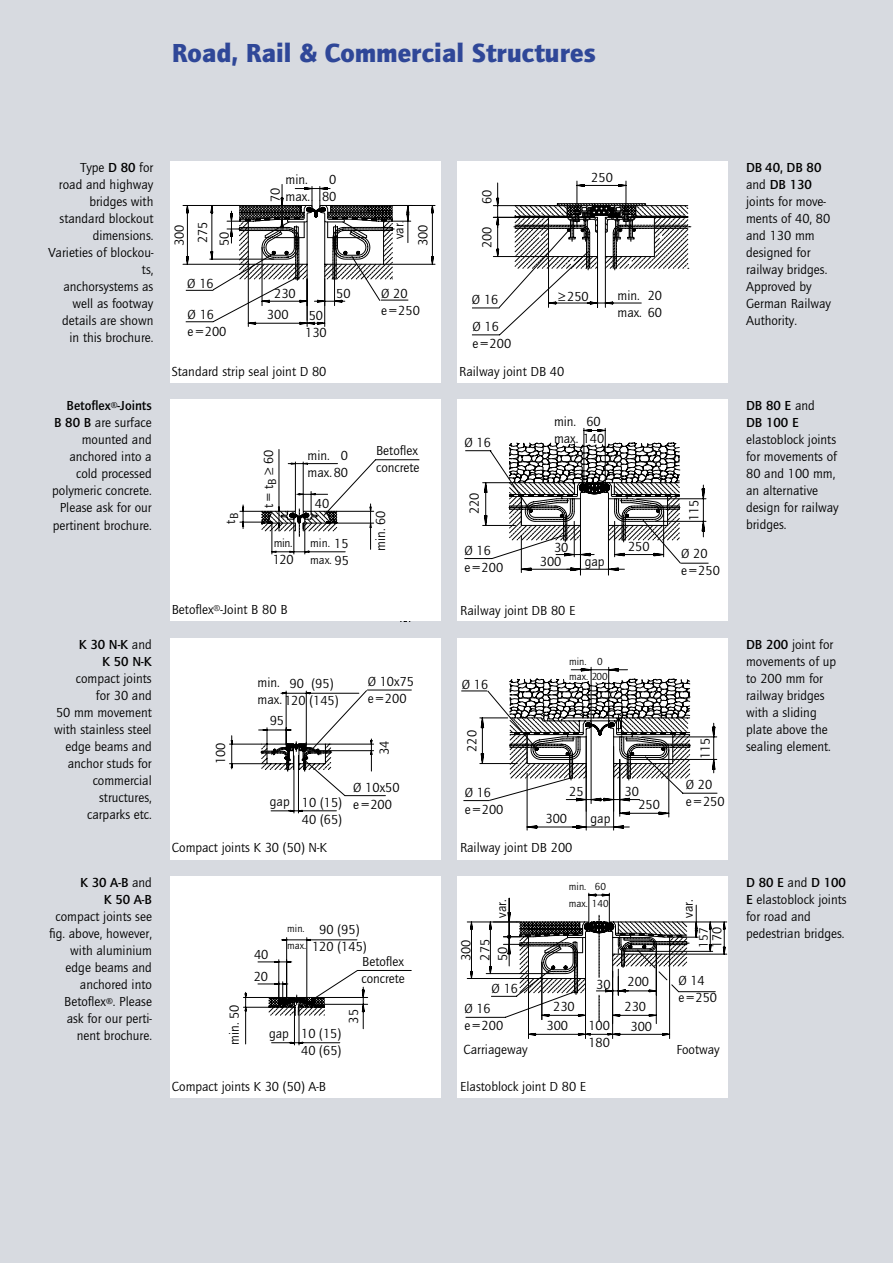
<style>
.page{position:relative;width:893px;height:1263px;background:#fff}
.page>*{position:absolute;margin:0;border:0;box-sizing:border-box;transform-origin:0 0}
.t1{font:900 27px "Quay Itc T";color:#2f4798}
.t2{font:13.5px/17px "Quay Itc T";color:#000}
.t3{font:700 13.5px/17px "Quay Itc T";color:#000;text-align:right}
.t4{font:12.75px "Quay Itc T";color:#000}
.t5{font:12px/17px "Quay Itc T";color:#000}
.t6{font:10.5px/17px "Quay Itc T";color:#000}
.s1{font-weight:700}
.s2{font-weight:400}
.s3{font-size:9.6px}
</style>
<div class="page">
<div style="left:0;top:0;width:892px;height:1263px;background:#d7dae0"></div>
<div style="left:170px;top:638px;width:270px;height:221px;background:#fff"></div>
<div style="left:457px;top:638px;width:270px;height:221px;background:#fff"></div>
<div style="left:170px;top:876px;width:270px;height:221px;background:#fff"></div>
<svg style="left:243px;top:937px;width:168px;height:108px"></svg>
<div style="left:457px;top:876px;width:270px;height:221px;background:#fff"></div>
<div style="left:170px;top:400px;width:270px;height:221px;background:#fff"></div>
<div style="left:457px;top:400px;width:270px;height:221px;background:#fff"></div>
<div style="left:457px;top:162px;width:270px;height:221px;background:#fff"></div>
<div style="left:170px;top:162px;width:270px;height:221px;background:#fff"></div>
<svg style="left:183px;top:181px;width:508px;height:155px"></svg>
<svg style="left:464px;top:428px;width:245px;height:147px"></svg>
<svg style="left:239px;top:449px;width:181px;height:106px"></svg>
<svg style="left:461px;top:667px;width:266px;height:372px"></svg>
<svg style="left:229px;top:690px;width:183px;height:123px"></svg>
<h1 class="t1" style="left:172px;top:43px;width:426px">Road, Rail &amp; Commercial Structures</h1>
<p class="t2" style="left:48px;top:161px;width:106px;text-align:right">Type <span class="s1">D 80</span> for<br>road and highway bridges with standard blockout dimensions.<br>Varieties of blockou&shy;ts,<br>anchorsystems as well as footway details are shown<br>in this brochure.</p>
<p class="t2" style="left:52px;top:399px;width:101px;text-align:right"><span class="s1">Betoflex</span><sup>®</sup><span class="s1">-Joints<br>B 80 B</span> are surface mounted and anchored into a cold processed polymeric concrete.<br>Please ask for our pertinent brochure.</p>
<p class="t3" style="left:79px;top:637px;width:74px">K 30 N-K <span class="s2">and<br></span>K 50 N-K</p>
<p class="t2" style="left:54px;top:671px;width:99px;text-align:right">compact joints<br>for 30 and<br>50 mm movement with stainless steel edge beams and anchor studs for commercial structures, carparks etc.</p>
<p class="t3" style="left:80px;top:875px;width:73px">K 30 A-B <span class="s2">and<br></span>K 50 A-B</p>
<p class="t2" style="left:49px;top:909px;width:104px;text-align:right">compact joints see fig. above, however, with aluminium edge beams and anchored into<br>Betoflex<sup>®</sup>. Please ask for our perti&shy;nent brochure.</p>
<p class="t2" style="left:285px;top:173px;width:26px">min. max.</p>
<p class="t2" style="left:322px;top:173px;width:16px;text-align:center">0<br>80</p>
<p class="t2" style="left:268px;top:202px;width:16px;rotate:-90deg">70</p>
<p class="t2" style="left:169px;top:246px;width:26px;line-height:23.5px;rotate:-90deg">300<br>275</p>
<p class="t2" style="left:392px;top:239px;width:19px;rotate:-90deg">var<span class="s3">.</span></p>
<p class="t2" style="left:217px;top:246px;width:16px;rotate:-90deg">50</p>
<p class="t2" style="left:416px;top:246px;width:23px;rotate:-90deg">300</p>
<p class="t2" style="left:187px;top:277px;width:28px">Ø 16</p>
<p class="t2" style="left:188px;top:308px;width:40px">Ø 16 e=200</p>
<p class="t2" style="left:267px;top:284px;width:30px;line-height:21.8px;text-align:center">230<br>300</p>
<p class="t2" style="left:336px;top:286px;width:16px">50</p>
<p class="t2" style="left:305px;top:309px;width:23px">50<br>130</p>
<p class="t2" style="left:172px;top:365px;width:156px">Standard strip seal joint D 80</p>
<p class="t2" style="left:381px;top:286px;width:40px">Ø 20 e=250</p>
<p class="t2" style="left:223px;top:524px;width:12px;rotate:-90deg">t<sub>B</sub></p>
<p class="t2" style="left:262px;top:508px;width:60px;rotate:-90deg">t = t<sub>B</sub> ≥ 60</p>
<p class="t2" style="left:376px;top:444px;width:45px">Betoflex concrete</p>
<p class="t2" style="left:307px;top:448px;width:42px">min. max.80</p>
<p class="t2" style="left:341px;top:449px;width:9px">0</p>
<p class="t2" style="left:315px;top:496px;width:16px">40</p>
<p class="t5" style="left:310px;top:536px;width:23px">min. max.</p>
<p class="t2" style="left:334px;top:536px;width:16px">15<br>95</p>
<p class="t2" style="left:373px;top:551px;width:42px;rotate:-90deg">min. 60</p>
<p class="t5" style="left:274px;top:536px;width:20px">min.</p>
<p class="t2" style="left:273px;top:552px;width:22px">120</p>
<p class="t2" style="left:172px;top:603px;width:117px">Betoflex<sup>®</sup>-Joint B 80 B</p>
<p class="t2" style="left:289px;top:676px;width:45px">90 (95)</p>
<p class="t2" style="left:257px;top:676px;width:82px">min.<br>max. 120 (145)</p>
<p class="t2" style="left:213px;top:764px;width:23px;rotate:-90deg">100</p>
<p class="t2" style="left:270px;top:713px;width:16px">95</p>
<p class="t2" style="left:270px;top:795px;width:21px">gap</p>
<p class="t2" style="left:302px;top:795px;width:42px">10 (15)<br>40 (65)</p>
<p class="t2" style="left:172px;top:841px;width:157px">Compact joints K 30 (50) N-K</p>
<p class="t2" style="left:368px;top:674px;width:48px">Ø 10x75 e=200</p>
<p class="t2" style="left:377px;top:755px;width:16px;rotate:-90deg">34</p>
<p class="t2" style="left:353px;top:780px;width:48px">Ø 10x50 e=200</p>
<p class="t2" style="left:227px;top:1045px;width:42px;rotate:-90deg">min. 50</p>
<p class="t2" style="left:254px;top:948px;width:16px">40</p>
<p class="t2" style="left:254px;top:969px;width:16px">20</p>
<p class="t6" style="left:287px;top:922px;width:20px">min. max.</p>
<p class="t2" style="left:312px;top:923px;width:56px;text-align:center">90 (95)<br>120 (145)</p>
<p class="t2" style="left:361px;top:954px;width:45px">Betoflex concrete</p>
<p class="t2" style="left:346px;top:1024px;width:16px;rotate:-90deg">35</p>
<p class="t2" style="left:269px;top:1027px;width:74px;text-align:right">gap 10 (15)<br>40 (65)</p>
<p class="t2" style="left:172px;top:1079px;width:156px">Compact joints K 30 (50) A-B</p>
<p class="t2" style="left:480px;top:204px;width:16px;rotate:-90deg">60</p>
<p class="t2" style="left:480px;top:248px;width:23px;rotate:-90deg">200</p>
<p class="t2" style="left:591px;top:170px;width:23px">250</p>
<p class="t2" style="left:472px;top:292px;width:28px">Ø 16</p>
<p class="t2" style="left:558px;top:289px;width:32px">≥250</p>
<p class="t2" style="left:472px;top:319px;width:40px">Ø 16 e=200</p>
<p class="t2" style="left:459px;top:365px;width:107px">Railway joint DB 40</p>
<p class="t2" style="left:617px;top:288px;width:46px">min. 20 max. 60</p>
<p class="t2" style="left:464px;top:435px;width:28px">Ø 16</p>
<p class="t2" style="left:554px;top:414px;width:52px">min.<br>max. 140</p>
<p class="t2" style="left:586px;top:414px;width:16px">60</p>
<p class="t2" style="left:467px;top:514px;width:23px;rotate:-90deg">220</p>
<p class="t2" style="left:686px;top:521px;width:23px;rotate:-90deg">115</p>
<p class="t2" style="left:464px;top:543px;width:40px">Ø 16 e=200</p>
<p class="t2" style="left:554px;top:540px;width:16px">30</p>
<p class="t2" style="left:628px;top:539px;width:23px">250</p>
<p class="t2" style="left:584px;top:554px;width:21px">gap</p>
<p class="t2" style="left:681px;top:547px;width:40px">Ø 20 e=250</p>
<p class="t2" style="left:540px;top:554px;width:23px">300</p>
<p class="t2" style="left:460px;top:603px;width:117px">Railway joint DB 80 E</p>
<p class="t2" style="left:462px;top:677px;width:28px">Ø 16</p>
<p class="t6" style="left:569px;top:654px;width:40px;line-height:15.8px">min. max. 200</p>
<p class="t6" style="left:597px;top:654px;width:7px">0</p>
<p class="t2" style="left:465px;top:752px;width:23px;rotate:-90deg">220</p>
<p class="t2" style="left:464px;top:786px;width:40px">Ø 16 e=200</p>
<p class="t2" style="left:569px;top:784px;width:16px">25</p>
<p class="t2" style="left:545px;top:811px;width:23px">300</p>
<p class="t2" style="left:460px;top:841px;width:114px">Railway joint DB 200</p>
<p class="t2" style="left:590px;top:811px;width:21px">gap</p>
<p class="t2" style="left:624px;top:784px;width:16px">30</p>
<p class="t2" style="left:638px;top:798px;width:23px">250</p>
<p class="t2" style="left:698px;top:759px;width:23px;rotate:-90deg">115</p>
<p class="t2" style="left:685px;top:777px;width:40px">Ø 20 e=250</p>
<p class="t2" style="left:457px;top:961px;width:24px;line-height:19px;rotate:-90deg">300<br>275</p>
<p class="t6" style="left:569px;top:879px;width:41px">min.<br>max. 140</p>
<p class="t6" style="left:594px;top:879px;width:13px">60</p>
<p class="t2" style="left:494px;top:918px;width:20px;rotate:-90deg">var.</p>
<p class="t2" style="left:681px;top:918px;width:20px;rotate:-90deg">var.</p>
<p class="t2" style="left:495px;top:961px;width:16px;rotate:-90deg">50</p>
<p class="t4" style="left:699px;top:948px;width:22px;rotate:-90deg">157</p>
<p class="t2" style="left:710px;top:948px;width:23px;rotate:-90deg">170</p>
<p class="t2" style="left:678px;top:973px;width:40px">Ø 14 e=250</p>
<p class="t2" style="left:596px;top:978px;width:16px">30</p>
<p class="t2" style="left:627px;top:975px;width:23px">200</p>
<p class="t2" style="left:491px;top:981px;width:28px">Ø 16</p>
<p class="t2" style="left:553px;top:1000px;width:23px">230</p>
<p class="t2" style="left:624px;top:1000px;width:23px">230</p>
<p class="t2" style="left:464px;top:1001px;width:40px">Ø 16 e=200</p>
<p class="t2" style="left:546px;top:1019px;width:23px">300</p>
<p class="t2" style="left:588px;top:1019px;width:23px">100</p>
<p class="t2" style="left:630px;top:1019px;width:23px">300</p>
<p class="t2" style="left:588px;top:1036px;width:23px">180</p>
<p class="t2" style="left:463px;top:1043px;width:66px">Carriageway</p>
<p class="t2" style="left:676px;top:1043px;width:45px">Footway</p>
<p class="t2" style="left:460px;top:1080px;width:128px">Elastoblock joint D 80 E</p>
<p class="t2" style="left:746px;top:161px;width:86px"><span class="s1">DB 40, DB 80 </span>and <span class="s1">DB 130 </span>joints for move&shy;ments of 40, 80 and 130 mm designed for railway bridges.<br>Approved by<br>German Railway<br>Authority.</p>
<p class="t3" style="left:746px;top:399px;width:70px;text-align:left">DB 80 E <span class="s2">and<br></span>DB 100 E</p>
<p class="t2" style="left:746px;top:433px;width:94px">elastoblock joints for movements of<br>80 and 100 mm, an alternative design for railway bridges.</p>
<p class="t2" style="left:746px;top:637px;width:92px"><span class="s1">DB 200</span> joint for movements of up to 200 mm for railway bridges with a sliding plate above the sealing element.</p>
<p class="t2" style="left:746px;top:875px;width:102px"><span class="s1">D 80 E</span> and <span class="s1">D 100<br>E</span> elastoblock joints for road and pedestrian bridges.</p>
</div>
